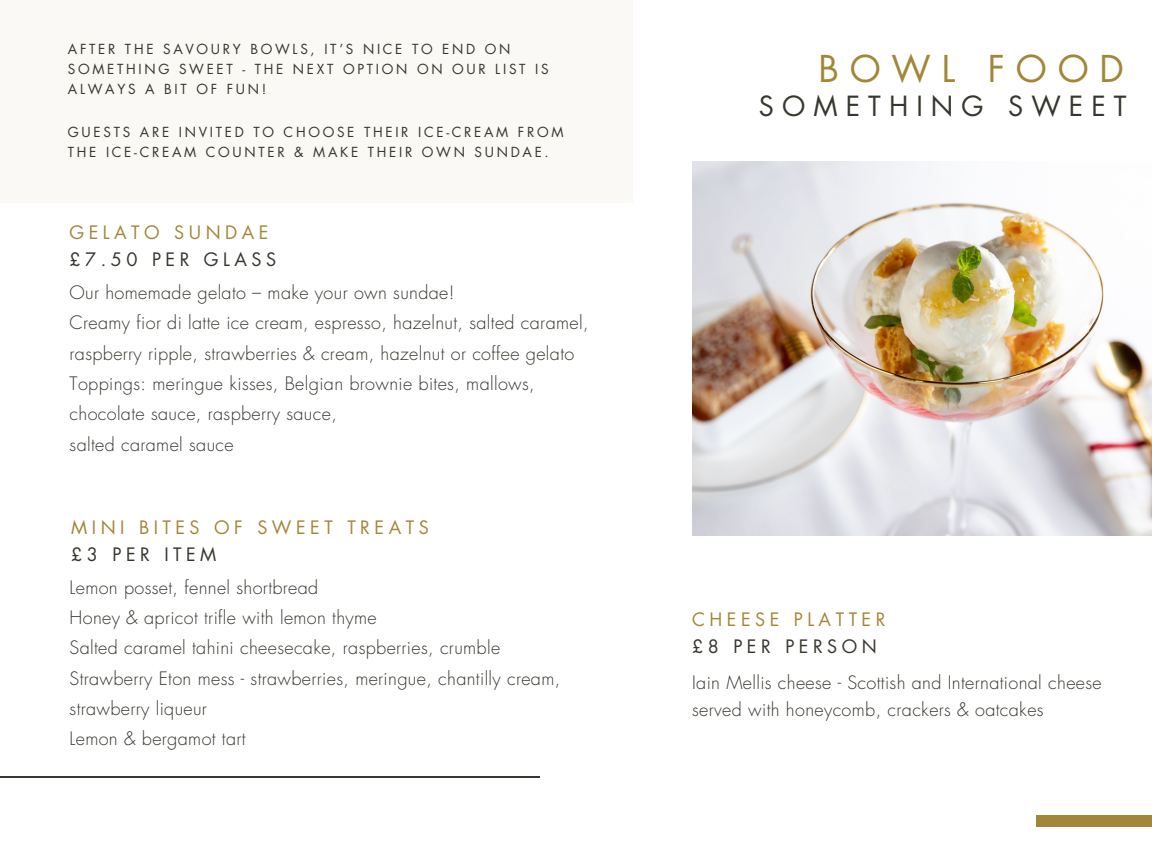
<style>
.page{position:relative;width:1152px;height:864px;background:#fff}
.page>*{position:absolute;margin:0;border:0;box-sizing:border-box;transform-origin:0 0}
.t1{font:36px "Futura Std";letter-spacing:.3em;color:#a38738}
.t2{font:27px "Futura Std";letter-spacing:.3em;color:#35382f}
.t3{font:300 18px/30.3px "Futura Std";letter-spacing:.02em;color:#35382f}
.t4{font:18px "Futura Std";letter-spacing:.25em;color:#a38738}
.t5{font:18px "Futura Std";letter-spacing:.25em;color:#35382f}
.t6{font:13.5px/20.2px "Futura Std";letter-spacing:.2em;color:#35382f}
</style>
<div class="page">
<img style="left:692px;top:162px;width:460px;height:373px">
<div style="left:1037px;top:815px;width:115px;height:11px;background:#a38738"></div>
<div style="left:0;top:0;width:633px;height:202px;background:#faf9f5"></div>
<hr style="left:0;top:776px;width:540px;height:2px;background:#35382f">
<p class="t6" style="left:68px;top:39px;width:482px">AFTER THE SAVOURY BOWLS, IT’S NICE TO END ON<br>SOMETHING SWEET - THE NEXT OPTION ON OUR LIST IS<br>ALWAYS A BIT OF FUN!</p>
<p class="t6" style="left:68px;top:122px;width:497px">GUESTS ARE INVITED TO CHOOSE THEIR ICE-CREAM FROM<br>THE ICE-CREAM COUNTER &amp; MAKE THEIR OWN SUNDAE.</p>
<p class="t4" style="left:70px;top:224px;width:201px">GELATO SUNDAE</p>
<p class="t5" style="left:70px;top:251px;width:208px">£7.50 PER GLASS</p>
<p class="t3" style="left:70px;top:278px;width:386px">Our homemade gelato – make your own sundae!</p>
<p class="t3" style="left:70px;top:308px;width:521px">Creamy fior di latte ice cream, espresso, hazelnut, salted caramel, raspberry ripple, strawberries &amp; cream, hazelnut or coffee gelato</p>
<p class="t3" style="left:70px;top:369px;width:467px">Toppings: meringue kisses, Belgian brownie bites, mallows, chocolate sauce, raspberry sauce,</p>
<p class="t3" style="left:70px;top:430px;width:166px">salted caramel sauce</p>
<p class="t4" style="left:71px;top:519px;width:359px">MINI BITES OF SWEET TREATS</p>
<p class="t5" style="left:71px;top:546px;width:147px">£3 PER ITEM</p>
<p class="t3" style="left:70px;top:573px;width:250px">Lemon posset, fennel shortbread</p>
<p class="t3" style="left:70px;top:603px;width:309px">Honey &amp; apricot trifle with lemon thyme</p>
<p class="t3" style="left:70px;top:633px;width:432px">Salted caramel tahini cheesecake, raspberries, crumble</p>
<p class="t3" style="left:70px;top:664px;width:492px">Strawberry Eton mess - strawberries, meringue, chantilly cream,</p>
<p class="t3" style="left:70px;top:694px;width:139px">strawberry liqueur</p>
<p class="t3" style="left:70px;top:724px;width:178px">Lemon &amp; bergamot tart</p>
<p class="t1" style="left:819px;top:52px;width:307px">BOWL FOOD</p>
<p class="t2" style="left:759px;top:93px;width:369px">SOMETHING SWEET</p>
<p class="t4" style="left:692px;top:611px;width:195px">CHEESE PLATTER</p>
<p class="t5" style="left:692px;top:638px;width:186px">£8 PER PERSON</p>
<p class="t3" style="left:692px;top:669px;width:411px;line-height:27px">Iain Mellis cheese - Scottish and International cheese served with honeycomb, crackers &amp; oatcakes</p>
</div>
